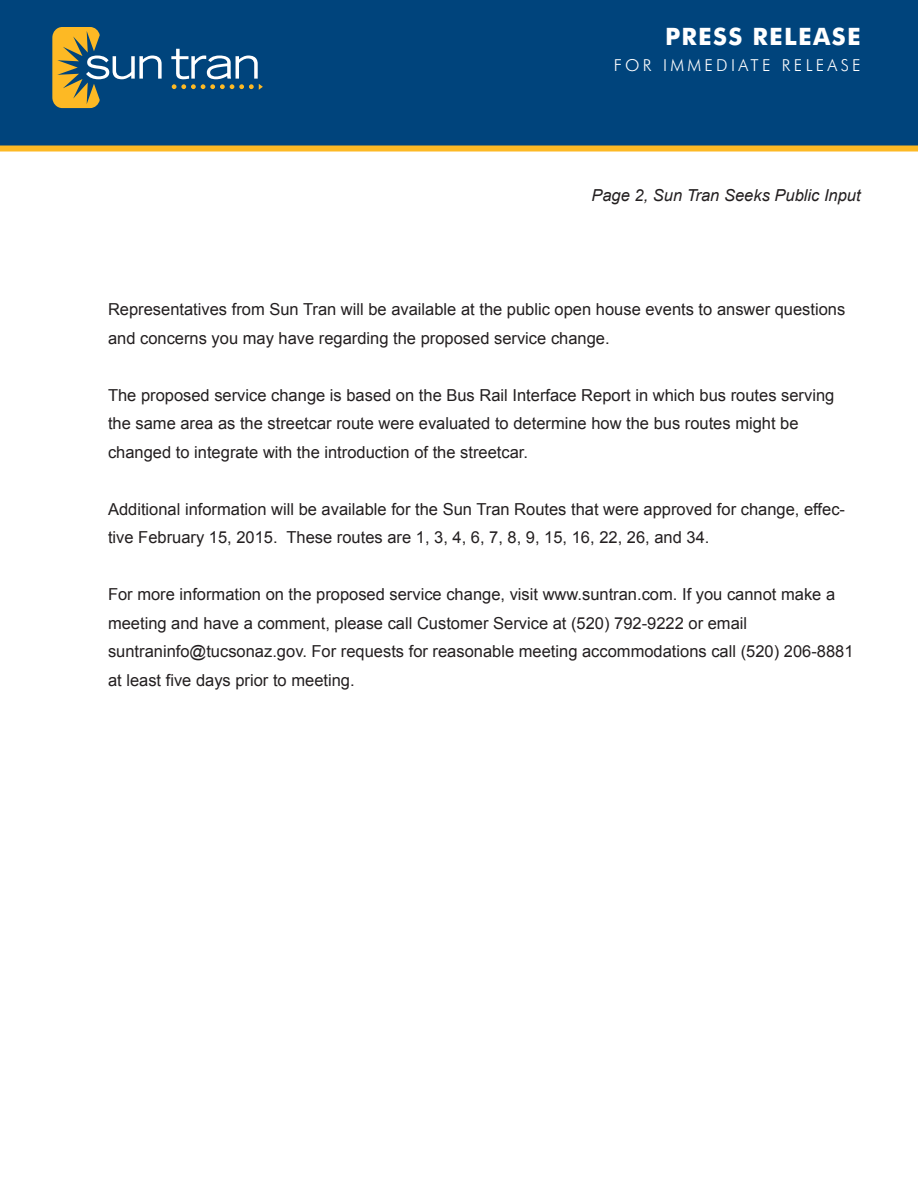
<style>
.page{position:relative;width:918px;height:1188px;background:#fff}
.page>*{position:absolute;margin:0;border:0;box-sizing:border-box;transform-origin:0 0}
.t1{font:700 24px "Futura BT";letter-spacing:.055em;color:#fff}
.t2{font:16.5px/28.5px "Arial";color:#231f20}
.t3{font:italic 16.5px "Arial";color:#231f20}
.t4{font:300 16.5px "Futura BT";letter-spacing:.2em;color:#fff}
</style>
<div class="page">
<div style="left:0;top:0;width:918px;height:149px;background:#00447c"></div>
<div style="left:0;top:146px;width:918px;height:6px;background:#fdb924"></div>
<svg style="left:171px;top:49px;width:92px;height:41px"></svg>
<svg style="left:52px;top:27px;width:110px;height:81px"></svg>
<h1 class="t1" style="left:665px;top:22px;width:197px">PRESS RELEASE</h1>
<p class="t4" style="left:614px;top:55px;width:249px">FOR IMMEDIATE RELEASE</p>
<p class="t3" style="left:591px;top:185px;width:271px">Page 2, Sun Tran Seeks Public Input</p>
<p class="t2" style="left:108px;top:295px;width:739px">Representatives from Sun Tran will be available at the public open house events to answer questions and concerns you may have regarding the proposed service change.</p>
<p class="t2" style="left:108px;top:381px;width:728px">The proposed service change is based on the Bus Rail Interface Report in which bus routes serving the same area as the streetcar route were evaluated to determine how the bus routes might be changed to integrate with the introduction of the streetcar.</p>
<p class="t2" style="left:108px;top:495px;width:739px">Additional information will be available for the Sun Tran Routes that were approved for change, effec&shy;tive February 15, 2015. These routes are 1, 3, 4, 6, 7, 8, 9, 15, 16, 22, 26, and 34.</p>
<p class="t2" style="left:108px;top:580px;width:747px">For more information on the proposed service change, visit www.suntran.com. If you cannot make a meeting and have a comment, please call Customer Service at (520) 792-9222 or email suntraninfo@tucsonaz.gov. For requests for reasonable meeting accommodations call (520) 206-8881 at least five days prior to meeting.</p>
</div>
